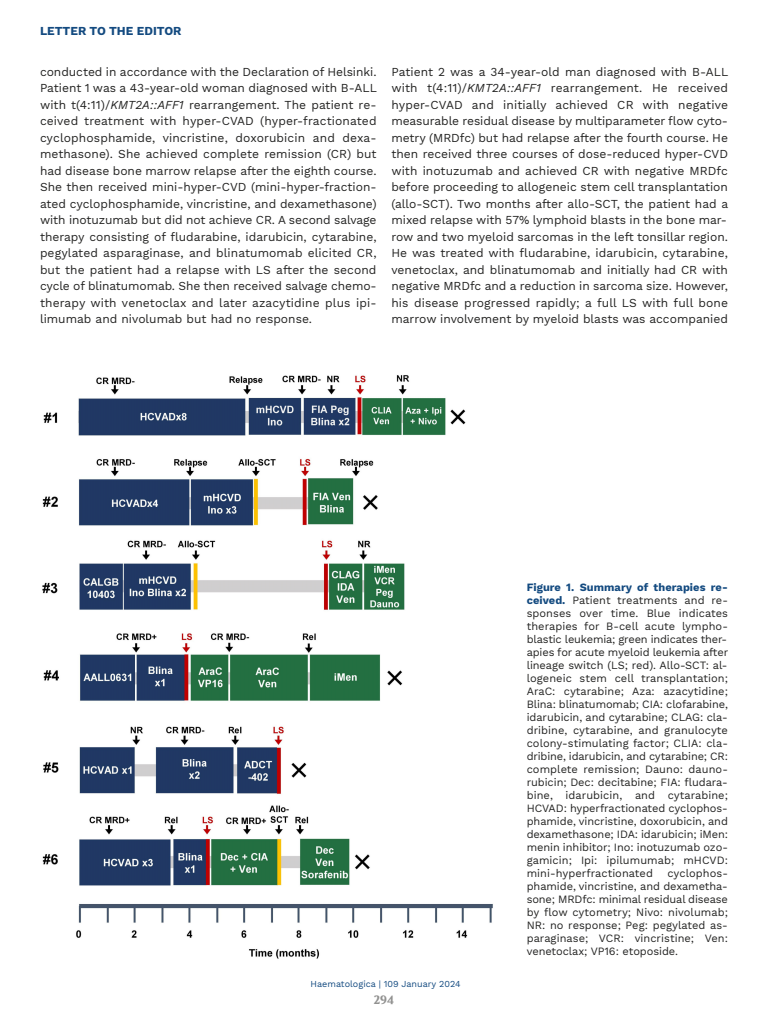
<style>
.page{position:relative;width:768px;height:1024px;background:#fff}
.page>*{position:absolute;margin:0;border:0;box-sizing:border-box;transform-origin:0 0}
.t1{font:12px/16.5px "Work Sans";color:#222221;text-align:justify}
.t2{font:700 12px "Work Sans";color:#134a80}
.t3{font:700 12px "Volkhov";color:#919190}
.t4{font:11px/13px "Work Sans";letter-spacing:.005em;color:#222221;text-align:justify}
.t5{font:9px "Work Sans";color:#134a80}
.s1{font-style:italic}
.s2{font-weight:700;color:#134a80}
</style>
<div class="page">
<img style="left:42px;top:375px;width:451px;height:584px">
<p class="t2" style="left:40px;top:24px;width:143px">LETTER TO THE EDITOR</p>
<p class="t1" style="left:40px;top:63px;width:338px">conducted in accordance with the Declaration of Helsinki.<br>Patient 1 was a 43-year-old woman diagnosed with B-ALL with t(4:11)/<span class="s1">KMT2A::AFF1</span> rearrangement. The patient re&shy;ceived treatment with hyper-CVAD (hyper-fractionated cyclophosphamide, vincristine, doxorubicin and dexa&shy;methasone). She achieved complete remission (CR) but had disease bone marrow relapse after the eighth course.<br>She then received mini-hyper-CVD (mini-hyper-fraction&shy;ated cyclophosphamide, vincristine, and dexamethasone) with inotuzumab but did not achieve CR. A second salvage therapy consisting of fludarabine, idarubicin, cytarabine, pegylated asparaginase, and blinatumomab elicited CR, but the patient had a relapse with LS after the second cycle of blinatumomab. She then received salvage chemo&shy;therapy with venetoclax and later azacytidine plus ipi&shy;limumab and nivolumab but had no response.</p>
<p class="t1" style="left:391px;top:63px;width:338px">Patient 2 was a 34-year-old man diagnosed with B-ALL with t(4:11)/<span class="s1">KMT2A::AFF1</span> rearrangement. He received hyper-CVAD and initially achieved CR with negative measurable residual disease by multiparameter flow cyto&shy;metry (MRDfc) but had relapse after the fourth course. He then received three courses of dose-reduced hyper-CVD with inotuzumab and achieved CR with negative MRDfc before proceeding to allogeneic stem cell transplantation (allo-SCT). Two months after allo-SCT, the patient had a mixed relapse with 57% lymphoid blasts in the bone mar&shy;row and two myeloid sarcomas in the left tonsillar region.<br>He was treated with fludarabine, idarubicin, cytarabine, venetoclax, and blinatumomab and initially had CR with negative MRDfc and a reduction in sarcoma size. However, his disease progressed rapidly; a full LS with full bone marrow involvement by myeloid blasts was accompanied</p>
<p class="t5" style="left:311px;top:979px;width:151px">Haematologica | 109 January 2024</p>
<p class="t3" style="left:374px;top:993px;width:22px">294</p>
<p class="t4" style="left:527px;top:581px;width:203px"><span class="s2">Figure 1. Summary of therapies re&shy;ceived.</span> Patient treatments and re&shy;sponses over time. Blue indicates therapies for B-cell acute lympho&shy;blastic leukemia; green indicates ther&shy;apies for acute myeloid leukemia after lineage switch (LS; red). Allo-SCT: al&shy;logeneic stem cell transplantation; AraC: cytarabine; Aza: azacytidine; Blina: blinatumomab; CIA: clofarabine, idarubicin, and cytarabine; CLAG: cla&shy;dribine, cytarabine, and granulocyte colony-stimulating factor; CLIA: cla&shy;dribine, idarubicin, and cytarabine; CR: complete remission; Dauno: dauno&shy;rubicin; Dec: decitabine; FIA: fludara&shy;bine, idarubicin, and cytarabine; HCVAD: hyperfractionated cyclophos&shy;phamide, vincristine, doxorubicin, and dexamethasone; IDA: idarubicin; iMen: menin inhibitor; Ino: inotuzumab ozo&shy;gamicin; Ipi: ipilumumab; mHCVD: mini-hyperfractionated</p>
<p class="t4" style="left:527px;top:867px;width:203px;text-indent:141px">cyclophos&shy;phamide, vincristine, and dexametha&shy;sone; MRDfc: minimal residual disease by flow cytometry; Nivo: nivolumab; NR: no response; Peg: pegylated as&shy;paraginase; VCR: vincristine; Ven: venetoclax; VP16: etoposide.</p>
</div>
